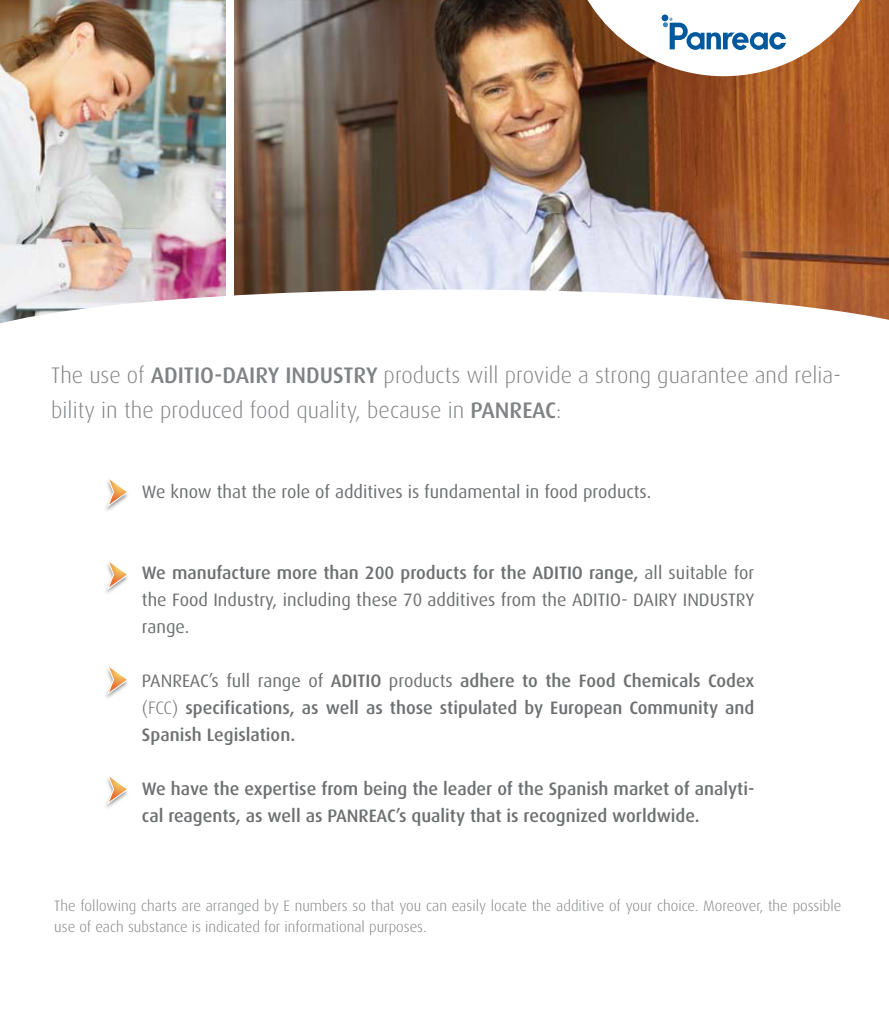
<style>
.page{position:relative;width:889px;height:1018px;background:#fff}
.page>*{position:absolute;margin:0;border:0;box-sizing:border-box;transform-origin:0 0}
.t1{font:300 22.5px/34.5px "Dax";color:#808285}
.t2{font:500 18px/27px "Dax";color:#6d6f71;text-align:justify}
.t3{font:18px/27px "Dax";color:#6d6f71;text-align:justify}
.t4{font:300 15px/21px "Dax";color:#808285}
.s1{font-weight:500}
.s2{font-weight:400}
.s3{font-weight:300}
</style>
<div class="page">
<img style="left:0;top:0;width:225px;height:289px">
<img style="left:234px;top:0;width:654px;height:289px">
<svg style="left:0;top:289px;width:888px;height:35px"></svg>
<svg style="left:107px;top:479px;width:21px;height:28px"></svg>
<svg style="left:107px;top:562px;width:21px;height:28px"></svg>
<svg style="left:107px;top:667px;width:21px;height:28px"></svg>
<svg style="left:107px;top:776px;width:21px;height:29px"></svg>
<svg style="left:563px;top:0;width:320px;height:76px"></svg>
<p class="t1" style="left:51px;top:358px;width:791px">The use of <span class="s1">ADITIO-DAIRY INDUSTRY</span> products will provide a strong guarantee and relia&shy;bility in the produced food quality, because in <span class="s1">PANREAC</span>:</p>
<p class="t3" style="left:142px;top:478px;width:511px">We know that the role of additives is fundamental in food products.</p>
<p class="t3" style="left:142px;top:559px;width:614px"><span class="s1">We manufacture more than 200 products for the ADITIO range,</span> all suitable for the Food Industry, including these 70 additives from the ADITIO- DAIRY INDUSTRY range.</p>
<p class="t2" style="left:142px;top:667px;width:614px"><span class="s2">PANREAC’s full range of</span> ADITIO <span class="s2">products</span> adhere to the Food Chemicals Codex <span class="s3">(FCC)</span> specifications, as well as those stipulated by European Community and Spanish Legislation.</p>
<p class="t2" style="left:142px;top:775px;width:614px">We have the expertise from being the leader of the Spanish market of analyti&shy;cal reagents, as well as PANREAC’s quality that is recognized worldwide.</p>
<p class="t4" style="left:54px;top:896px;width:788px">The following charts are arranged by E numbers so that you can easily locate the additive of your choice. Moreover, the possible use of each substance is indicated for informational purposes.</p>
</div>
